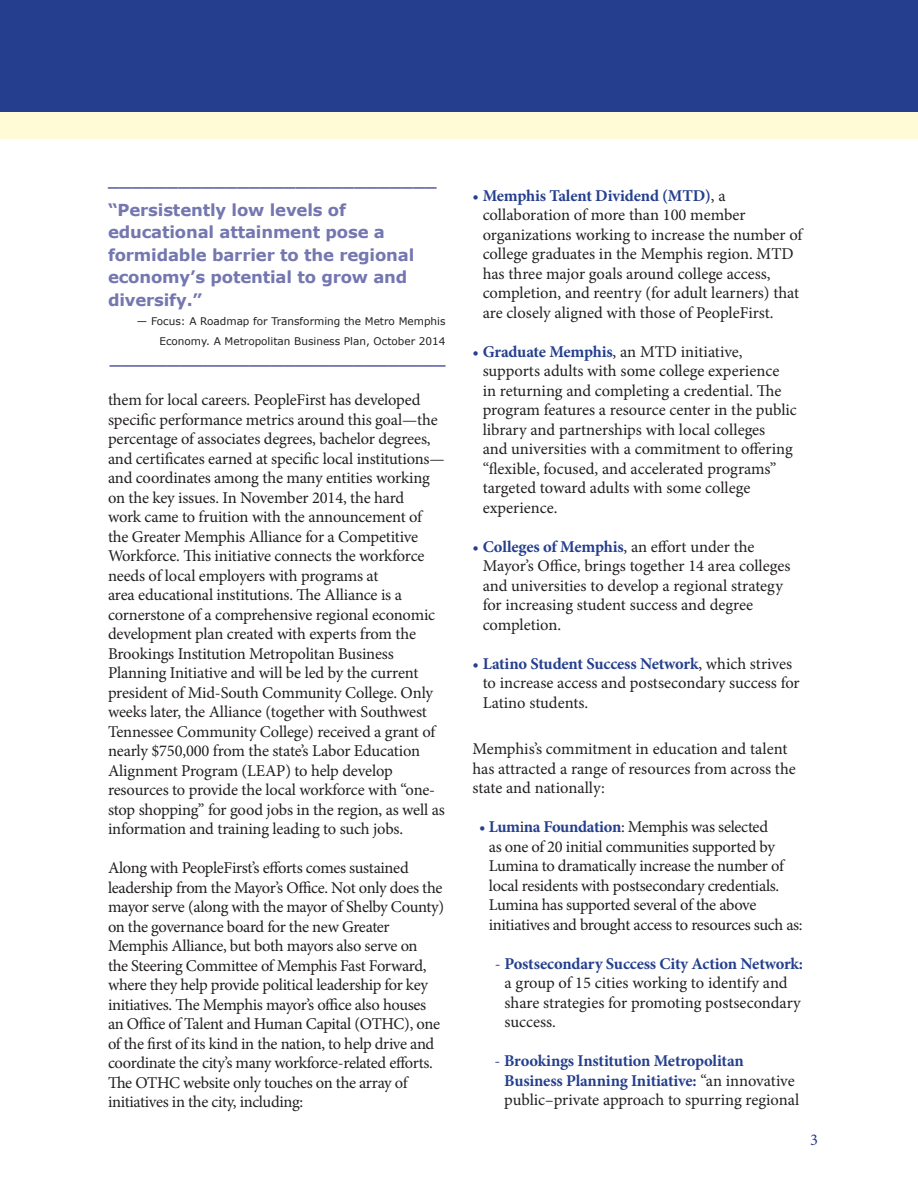
<style>
.page{position:relative;width:918px;height:1188px;background:#fff}
.page>*{position:absolute;margin:0;border:0;box-sizing:border-box;transform-origin:0 0}
.Body{font:16.5px/19.5px "Minion Pro";letter-spacing:-.01em;color:#231f20}
.Callout{font:700 16.5px/22.5px "Verdana";letter-spacing:-.01em;color:#7477b0}
.Body-2{font:700 16.5px/19.5px "Minion Pro";letter-spacing:-.015em;color:#253f8e}
.Quote_Source_in_call{font:700 16.5px "Verdana";color:#7477b0}
.Figure_Head{font:700 16.5px "Verdana";color:#7477b0}
.Body-3{font:16.5px "Minion Pro";color:#253f8e}
.Quote_Source_in_call-2{font:10.5px/19.5px "Verdana";color:#231f20;text-align:right}
.s1{color:#253f8e}
.s2{font-weight:700;color:#253f8e}
.s3{font-weight:400}
.s4{font-weight:400;color:#231f20}
</style>
<div class="page">
<div style="left:0;top:0;width:918px;height:112px;background:#253f8e"></div>
<div style="left:0;top:112px;width:918px;height:27px;background:#fffbd6"></div>
<p class="Figure_Head" style="left:108px;top:169px;width:330px">____________________________</p>
<p class="Callout" style="left:108px;top:198px;width:308px">“Persistently low levels of educational attainment pose a formidable barrier to the regional economy’s potential to grow and diversify.”</p>
<p class="Quote_Source_in_call-2" style="left:137px;top:311px;width:310px">— Focus: A Roadmap for Transforming the Metro Memphis<br>Economy. A Metropolitan Business Plan, October 2014</p>
<p class="Quote_Source_in_call" style="left:110px;top:347px;width:337px">_____________________________</p>
<p class="Body" style="left:108px;top:390px;width:338px">them for local careers. PeopleFirst has developed specific performance metrics around this goal—the percentage of associates degrees, bachelor degrees, and certificates earned at specific local institutions— and coordinates among the many entities working on the key issues. In November 2014, the hard<br>work came to fruition with the announcement of the Greater Memphis Alliance for a Competitive Workforce. This initiative connects the workforce needs of local employers with programs at<br>area educational institutions. The Alliance is a cornerstone of a comprehensive regional economic development plan created with experts from the Brookings Institution Metropolitan Business Planning Initiative and will be led by the current president of Mid-South Community College. Only weeks later, the Alliance (together with Southwest Tennessee Community College) received a grant of nearly $750,000 from the state’s Labor Education Alignment Program (LEAP) to help develop resources to provide the local workforce with “one&shy;stop shopping” for good jobs in the region, as well as information and training leading to such jobs.</p>
<p class="Body" style="left:108px;top:858px;width:338px">Along with PeopleFirst’s efforts comes sustained leadership from the Mayor’s Office. Not only does the mayor serve (along with the mayor of Shelby County) on the governance board for the new Greater Memphis Alliance, but both mayors also serve on<br>the Steering Committee of Memphis Fast Forward, where they help provide political leadership for key initiatives. The Memphis mayor’s office also houses an Office of Talent and Human Capital (OTHC), one of the first of its kind in the nation, to help drive and coordinate the city’s many workforce-related efforts.<br>The OTHC website only touches on the array of initiatives in the city, including:</p>
<p class="Body" style="left:483px;top:186px;width:321px;text-indent:-10px"><span class="s1">•</span> <span class="s2">Memphis Talent Dividend (MTD)</span>, a collaboration of more than 100 member organizations working to increase the number of college graduates in the Memphis region. MTD has three major goals around college access, completion, and reentry (for adult learners) that are closely aligned with those of PeopleFirst.</p>
<p class="Body" style="left:483px;top:342px;width:316px;text-indent:-10px"><span class="s1">•</span> <span class="s2">Graduate Memphis</span>, an MTD initiative, supports adults with some college experience in returning and completing a credential. The program features a resource center in the public library and partnerships with local colleges<br>and universities with a commitment to offering “flexible, focused, and accelerated programs” targeted toward adults with some college experience.</p>
<p class="Body" style="left:483px;top:537px;width:309px;text-indent:-10px"><span class="s1">•</span> <span class="s2">Colleges of Memphis</span>, an effort under the Mayor’s Office, brings together 14 area colleges and universities to develop a regional strategy for increasing student success and degree completion.</p>
<p class="Body" style="left:483px;top:654px;width:319px;text-indent:-10px"><span class="s1">•</span> <span class="s2">Latino Student Success Network</span>, which strives to increase access and postsecondary success for<br>Latino students.</p>
<p class="Body" style="left:472px;top:740px;width:325px">Memphis’s commitment in education and talent has attracted a range of resources from across the state and nationally:</p>
<p class="Body" style="left:489px;top:818px;width:315px;text-indent:-10px"><span class="s1">•</span> <span class="s2">Lum</span>i<span class="s2">na Foundation</span>: Memphis was selected<br>as one of 20 initial communities supported by Lumina to dramatically increase the number of local residents with postsecondary credentials.<br>Lumina has supported several of the above initiatives and brought access to resources such as:</p>
<p class="Body" style="left:505px;top:954px;width:300px;text-indent:-10px"><span class="s1">-</span> <span class="s2">Postsecondary Success City Action Network: </span>a group of 15 cities working to identify and share strategies for promoting postsecondary success.</p>
<p class="Body-2" style="left:504px;top:1051px;width:297px;text-indent:-10px"><span class="s3">-</span> Brookings Institution Metropolitan<br>Business Planning Initiative: <span class="s4">“an innovative public–private approach to spurring regional</span></p>
<p class="Body-3" style="left:810px;top:1129px;width:9px">3</p>
</div>
